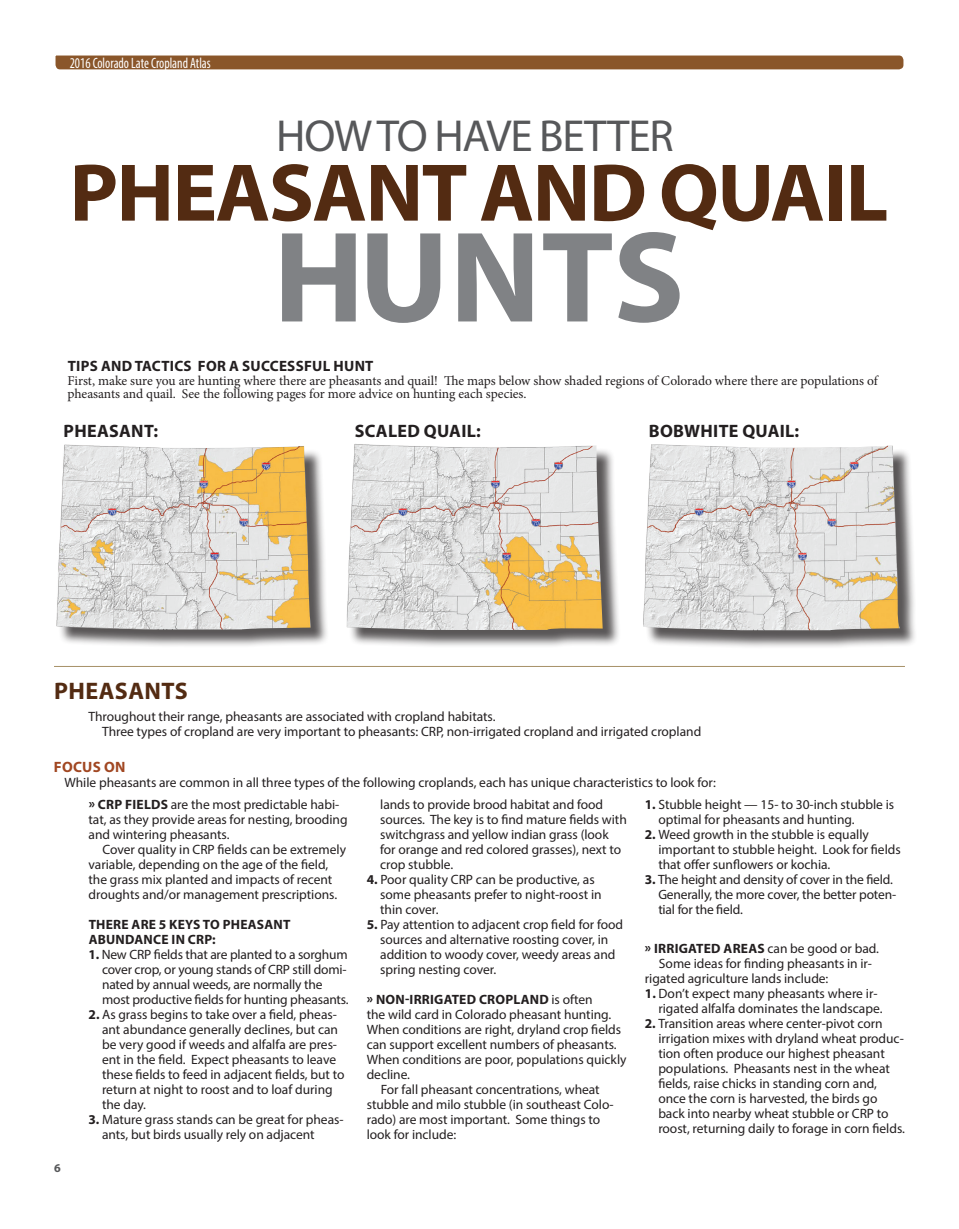
<style>
.page{position:relative;width:959px;height:1229px;background:#fff}
.page>*{position:absolute;margin:0;border:0;box-sizing:border-box;transform-origin:0 0}
.t1{font:700 130.5px "Myriad Pro";color:#808285}
.t2{font:700 82.5px "Myriad Pro";letter-spacing:-.02em;color:#532b12}
.t3{font:45px "Myriad Pro";letter-spacing:-.025em;color:#57585a}
.t4{font:700 24px "Myriad Pro";letter-spacing:.015em;color:#532b12}
.t5{font:700 18px "Myriad Pro";letter-spacing:.015em;color:#231f20}
.t6{font:700 15px "Myriad Pro";letter-spacing:.015em;color:#231f20}
.t7{font:condensed 15px "Myriad Pro";color:#fff;scale:.9 1}
.t8{font:700 15px "Myriad Pro";letter-spacing:.015em;color:#a14722}
.t9{font:13.5px/15px "Myriad Pro";letter-spacing:-.005em;color:#231f20}
.t10{font:13.5px/13.5px "Minion Pro";letter-spacing:-.005em;color:#231f20}
.t11{font:700 13.5px/15px "Myriad Pro";letter-spacing:.015em;color:#231f20}
.t12{font:700 12px "Myriad Pro";color:#57585a}
.s1{font-weight:700}
.s2{font-weight:400}
</style>
<div class="page">
<svg style="left:55px;top:55px;width:849px;height:15px;background:#93633a"></svg>
<div style="left:58px;top:447px;width:271px;height:201px;background:#231f20;opacity:.75"></div>
<img style="left:56px;top:444px;width:255px;height:185px">
<div style="left:349px;top:446px;width:272px;height:202px;background:#231f20;opacity:.75"></div>
<img style="left:346px;top:444px;width:256px;height:186px">
<div style="left:645px;top:447px;width:272px;height:202px;background:#231f20;opacity:.75"></div>
<img style="left:643px;top:444px;width:257px;height:186px">
<hr style="left:54px;top:666px;width:850px;height:1px;background:#a69067">
<p class="t7" style="left:70px;top:54px;width:158px">2016 Colorado Late Cropland Atlas</p>
<h3 class="t3" style="left:276px;top:108px;width:399px">HOW TO HAVE BETTER</h3>
<h2 class="t2" style="left:69px;top:139px;width:820px">PHEASANT AND QUAIL</h2>
<h1 class="t1" style="left:273px;top:192px;width:412px">HUNTS</h1>
<p class="t6" style="left:68px;top:356px;width:307px">TIPS AND TACTICS FOR A SUCCESSFUL HUNT</p>
<p class="t10" style="left:68px;top:374px;width:811px">First, make sure you are hunting where there are pheasants and quail! The maps below show shaded regions of Colorado where there are populations of pheasants and quail. See the following pages for more advice on hunting each species.</p>
<h3 class="t5" style="left:64px;top:419px;width:96px">PHEASANT:</h3>
<h3 class="t5" style="left:355px;top:419px;width:127px">SCALED QUAIL:</h3>
<h3 class="t5" style="left:649px;top:419px;width:152px">BOBWHITE QUAIL:</h3>
<h3 class="t4" style="left:54px;top:675px;width:135px">PHEASANTS</h3>
<p class="t9" style="left:102px;top:708px;width:600px;text-indent:-14px">Throughout their range, pheasants are associated with cropland habitats.<br>Three types of cropland are very important to pheasants: CRP, non-irrigated cropland and irrigated cropland</p>
<p class="t8" style="left:54px;top:756px;width:73px">FOCUS ON</p>
<p class="t9" style="left:64px;top:774px;width:652px">While pheasants are common in all three types of the following croplands, each has unique characteristics to look for:</p>
<p class="t12" style="left:54px;top:1160px;width:8px">6</p>
<p class="t9" style="left:89px;top:797px;width:260px"><span class="s1">» CRP FIELDS</span> are the most predictable habi&shy;tat, as they provide areas for nesting, brooding and wintering pheasants.</p>
<p class="t9" style="left:89px;top:842px;width:259px;text-indent:14px">Cover quality in CRP fields can be extremely variable, depending on the age of the field, the grass mix planted and impacts of recent droughts and/or management prescriptions.</p>
<p class="t11" style="left:89px;top:916px;width:203px">THERE ARE 5 KEYS TO PHEASANT<br>ABUNDANCE IN CRP:</p>
<p class="t9" style="left:102px;top:947px;width:248px;text-indent:-14px"><span class="s1">1.</span> New CRP fields that are planted to a sorghum cover crop, or young stands of CRP still domi&shy;nated by annual weeds, are normally the most productive fields for hunting pheasants.</p>
<p class="t9" style="left:102px;top:1007px;width:244px;text-indent:-14px"><span class="s1">2.</span> As grass begins to take over a field, pheas&shy;ant abundance generally declines, but can be very good if weeds and alfalfa are pres&shy;ent in the field. Expect pheasants to leave these fields to feed in adjacent fields, but to return at night to roost and to loaf during the day.</p>
<p class="t9" style="left:102px;top:1112px;width:243px;text-indent:-14px"><span class="s1">3.</span> Mature grass stands can be great for pheas&shy;ants, but birds usually rely on adjacent</p>
<p class="t9" style="left:380px;top:797px;width:248px">lands to provide brood habitat and food sources. The key is to find mature fields with switchgrass and yellow indian grass (look for orange and red colored grasses), next to crop stubble.</p>
<p class="t9" style="left:380px;top:872px;width:223px;text-indent:-14px"><span class="s1">4.</span> Poor quality CRP can be productive, as some pheasants prefer to night-roost in thin cover.</p>
<p class="t9" style="left:380px;top:917px;width:244px;text-indent:-14px"><span class="s1">5.</span> Pay attention to adjacent crop field for food sources and alternative roosting cover, in addition to woody cover, weedy areas and spring nesting cover.</p>
<p class="t11" style="left:367px;top:991px;width:227px">» NON-IRRIGATED CROPLAND <span class="s2">is often</span></p>
<p class="t9" style="left:367px;top:1007px;width:246px">the wild card in Colorado pheasant hunting.</p>
<p class="t9" style="left:367px;top:1022px;width:256px">When conditions are right, dryland crop fields</p>
<p class="t9" style="left:367px;top:1037px;width:251px">can support excellent numbers of pheasants.</p>
<p class="t9" style="left:367px;top:1052px;width:261px">When conditions are poor, populations quickly</p>
<p class="t9" style="left:367px;top:1067px;width:45px">decline.</p>
<p class="t9" style="left:381px;top:1082px;width:220px">For fall pheasant concentrations, wheat</p>
<p class="t9" style="left:367px;top:1097px;width:248px">stubble and milo stubble (in southeast Colo-</p>
<p class="t9" style="left:367px;top:1112px;width:235px">rado) are most important. Some things to</p>
<p class="t9" style="left:367px;top:1127px;width:91px">look for include:</p>
<p class="t9" style="left:658px;top:797px;width:237px;text-indent:-14px"><span class="s1">1.</span> Stubble height — 15- to 30-inch stubble is optimal for pheasants and hunting.</p>
<p class="t9" style="left:658px;top:827px;width:244px;text-indent:-14px"><span class="s1">2.</span> Weed growth in the stubble is equally important to stubble height. Look for fields that offer sunflowers or kochia.</p>
<p class="t9" style="left:658px;top:872px;width:239px;text-indent:-14px"><span class="s1">3.</span> The height and density of cover in the field.<br>Generally, the more cover, the better poten&shy;tial for the field.</p>
<p class="t11" style="left:645px;top:940px;width:235px">» IRRIGATED AREAS <span class="s2">can be good or bad.</span></p>
<p class="t9" style="left:659px;top:956px;width:215px">Some ideas for finding pheasants in ir-</p>
<p class="t9" style="left:645px;top:971px;width:185px">rigated agriculture lands include:</p>
<p class="t9" style="left:658px;top:986px;width:226px;text-indent:-14px"><span class="s1">1.</span> Don’t expect many pheasants where ir&shy;rigated alfalfa dominates the landscape.</p>
<p class="t9" style="left:658px;top:1016px;width:248px;text-indent:-14px"><span class="s1">2.</span> Transition areas where center-pivot corn irrigation mixes with dryland wheat produc&shy;tion often produce our highest pheasant populations. Pheasants nest in the wheat fields, raise chicks in standing corn and, once the corn is harvested, the birds go back into nearby wheat stubble or CRP to roost, returning daily to forage in corn fields.</p>
</div>
